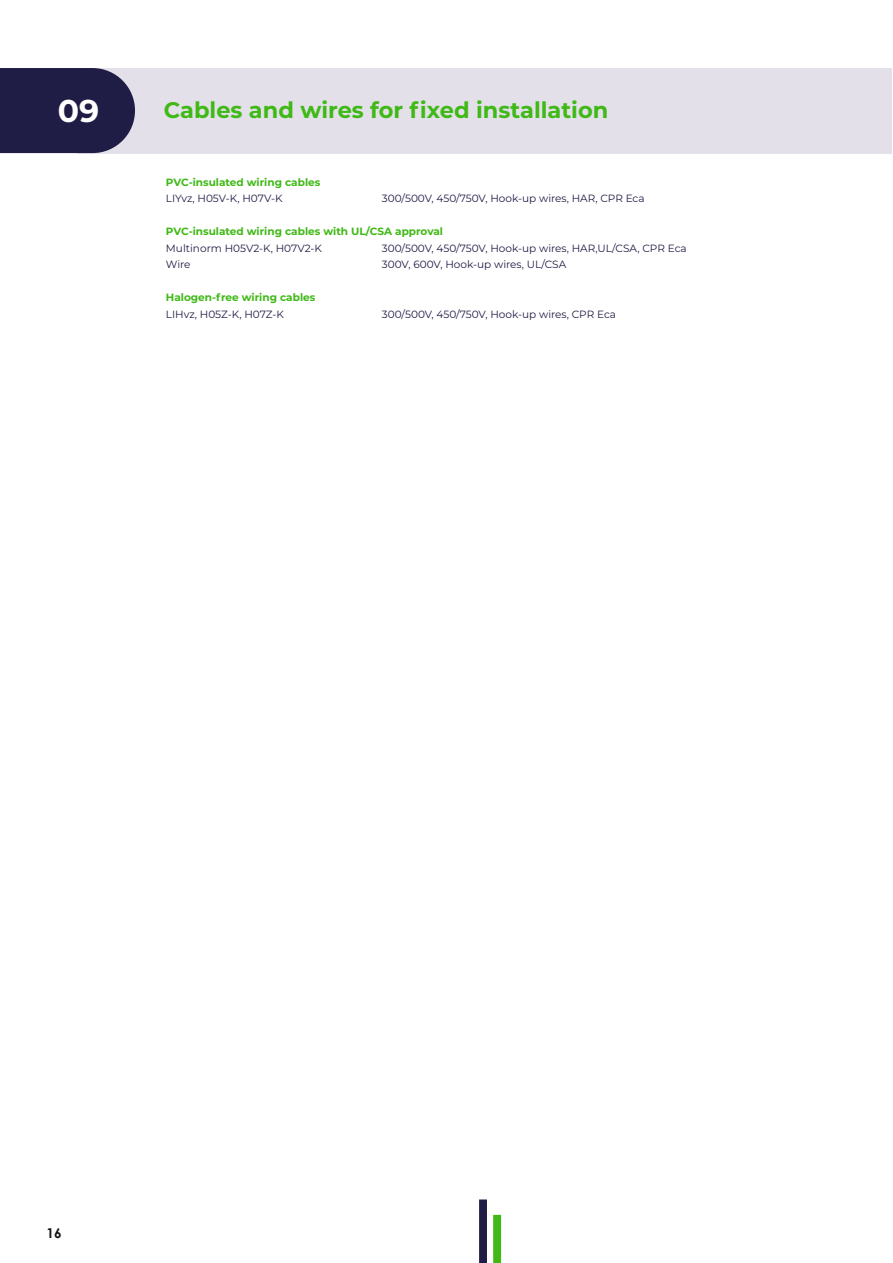
<style>
.page{position:relative;width:893px;height:1263px;background:#fff}
.page>*{position:absolute;margin:0;border:0;box-sizing:border-box;transform-origin:0 0}
.t1{font:700 31.5px "Montserrat";color:#fff}
.t2{font:700 22.5px "Montserrat";color:#3eb915}
.t3{font:700 13.5px "Century Gothic";color:#151616}
.t4{font:10.5px "Montserrat";color:#1f1c45}
.t5{font:700 10.5px "Montserrat";color:#3eb915}
</style>
<div class="page">
<div style="left:479px;top:1199px;width:8px;height:64px;background:#1f1c45"></div>
<div style="left:493px;top:1215px;width:8px;height:48px;background:#3eb915"></div>
<div style="left:78px;top:68px;width:814px;height:85px;background:#e3e0e9"></div>
<svg style="left:0;top:68px;width:135px;height:85px;background:#2c2950"></svg>
<h1 class="t1" style="left:58px;top:88px;width:43px">09</h1>
<h2 class="t2" style="left:164px;top:94px;width:446px">Cables and wires for fixed installation</h2>
<p class="t5" style="left:166px;top:175px;width:156px">PVC-insulated wiring cables</p>
<p class="t4" style="left:166px;top:191px;width:118px">LIYvz, H05V-K, H07V-K</p>
<p class="t4" style="left:382px;top:191px;width:264px">300/500V, 450/750V, Hook-up wires, HAR, CPR Eca</p>
<p class="t5" style="left:166px;top:224px;width:279px">PVC-insulated wiring cables with UL/CSA approval</p>
<p class="t4" style="left:166px;top:241px;width:158px">Multinorm H05V2-K, H07V2-K</p>
<p class="t4" style="left:382px;top:241px;width:306px">300/500V, 450/750V, Hook-up wires, HAR,UL/CSA, CPR Eca</p>
<p class="t4" style="left:166px;top:257px;width:26px">Wire</p>
<p class="t4" style="left:382px;top:257px;width:186px">300V, 600V, Hook-up wires, UL/CSA</p>
<p class="t5" style="left:166px;top:290px;width:151px">Halogen-free wiring cables</p>
<p class="t4" style="left:166px;top:307px;width:120px">LIHvz, H05Z-K, H07Z-K</p>
<p class="t4" style="left:382px;top:307px;width:236px">300/500V, 450/750V, Hook-up wires, CPR Eca</p>
<p class="t3" style="left:46px;top:1222px;width:17px">16</p>
</div>
